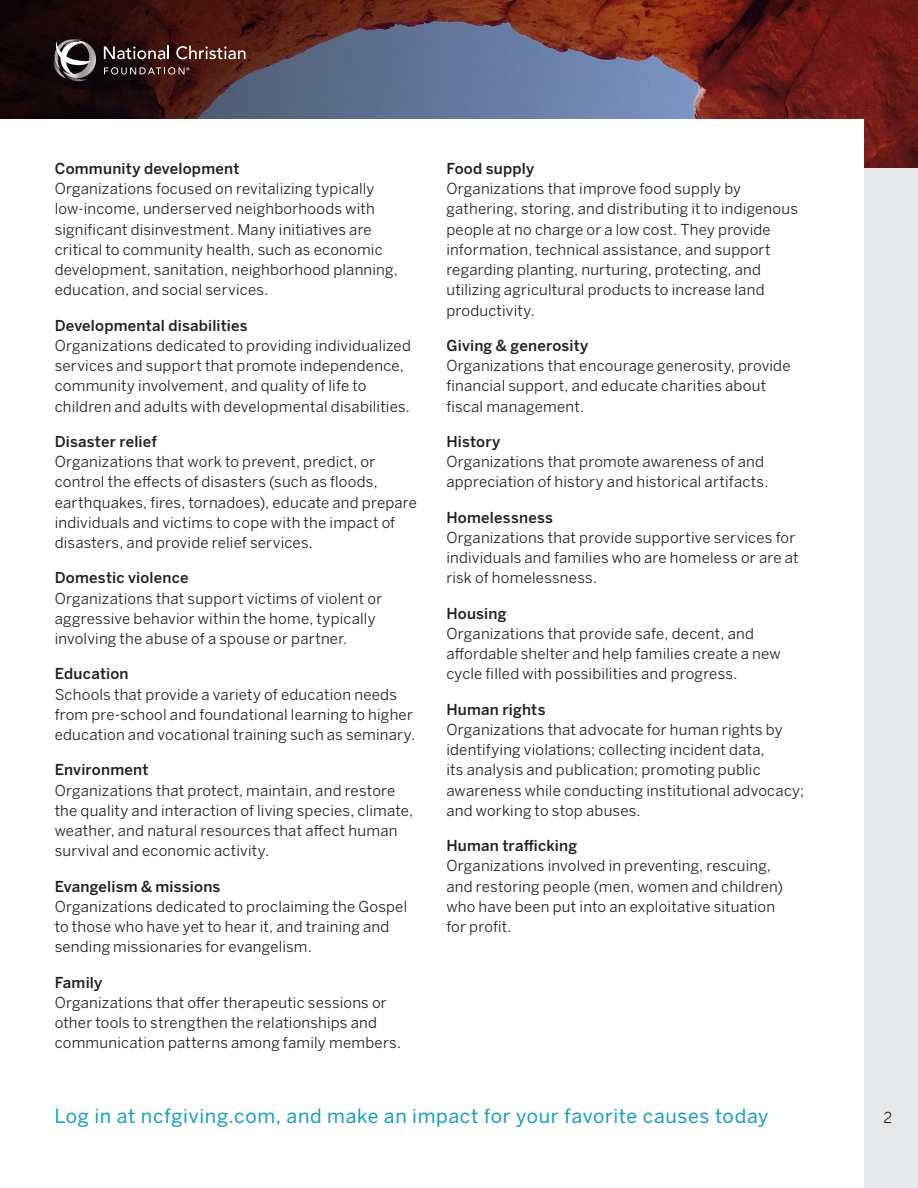
<style>
.page{position:relative;width:918px;height:1188px;background:#fff}
.page>*{position:absolute;margin:0;border:0;box-sizing:border-box;transform-origin:0 0}
.t1{font:19.35px "Benton Sans";letter-spacing:.035em;color:#139fc2}
.Subheading_11_15{font:15px/20.2px "Benton Sans";letter-spacing:.015em;color:#231f20}
.Subheading_11_15-2{font:500 15px "Benton Sans";letter-spacing:.015em;color:#231f20}
</style>
<div class="page">
<div style="left:0;top:167px;width:918px;height:1021px;background:#e6e7e9"></div>
<svg style="left:0;top:0;width:918px;height:167px"></svg>
<div style="left:0;top:120px;width:864px;height:1068px;background:#fff"></div>
<svg style="left:104px;top:46px;width:65px;height:13px"></svg>
<svg style="left:176px;top:46px;width:69px;height:13px"></svg>
<svg style="left:51px;top:39px;width:46px;height:43px"></svg>
<svg style="left:104px;top:67px;width:85px;height:8px"></svg>
<p class="Subheading_11_15-2" style="left:55px;top:159px;width:186px">Community development</p>
<p class="Subheading_11_15" style="left:55px;top:179px;width:345px">Organizations focused on revitalizing typically low-income, underserved neighborhoods with significant disinvestment. Many initiatives are critical to community health, such as economic development, sanitation, neighborhood planning, education, and social services.</p>
<p class="Subheading_11_15-2" style="left:55px;top:316px;width:195px">Developmental disabilities</p>
<p class="Subheading_11_15" style="left:55px;top:335px;width:358px">Organizations dedicated to providing individualized services and support that promote independence, community involvement, and quality of life to children and adults with developmental disabilities.</p>
<p class="Subheading_11_15-2" style="left:55px;top:432px;width:104px">Disaster relief</p>
<p class="Subheading_11_15" style="left:55px;top:452px;width:364px">Organizations that work to prevent, predict, or control the effects of disasters (such as floods, earthquakes, fires, tornadoes), educate and prepare individuals and victims to cope with the impact of disasters, and provide relief services.</p>
<p class="Subheading_11_15-2" style="left:55px;top:569px;width:136px">Domestic violence</p>
<p class="Subheading_11_15" style="left:55px;top:588px;width:329px">Organizations that support victims of violent or aggressive behavior within the home, typically involving the abuse of a spouse or partner.</p>
<p class="Subheading_11_15-2" style="left:55px;top:665px;width:75px">Education</p>
<p class="Subheading_11_15" style="left:55px;top:684px;width:362px">Schools that provide a variety of education needs from pre-school and foundational learning to higher education and vocational training such as seminary.</p>
<p class="Subheading_11_15-2" style="left:55px;top:761px;width:95px">Environment</p>
<p class="Subheading_11_15" style="left:55px;top:780px;width:360px">Organizations that protect, maintain, and restore the quality and interaction of living species, climate, weather, and natural resources that affect human survival and economic activity.</p>
<p class="Subheading_11_15-2" style="left:55px;top:877px;width:167px">Evangelism &amp; missions</p>
<p class="Subheading_11_15" style="left:55px;top:896px;width:354px">Organizations dedicated to proclaiming the Gospel to those who have yet to hear it, and training and sending missionaries for evangelism.</p>
<p class="Subheading_11_15-2" style="left:55px;top:973px;width:49px">Family</p>
<p class="Subheading_11_15" style="left:55px;top:992px;width:348px">Organizations that offer therapeutic sessions or other tools to strengthen the relationships and communication patterns among family members.</p>
<p class="Subheading_11_15-2" style="left:446px;top:159px;width:90px">Food supply</p>
<p class="Subheading_11_15" style="left:446px;top:179px;width:353px">Organizations that improve food supply by gathering, storing, and distributing it to indigenous people at no charge or a low cost. They provide information, technical assistance, and support regarding planting, nurturing, protecting, and utilizing agricultural products to increase land productivity.</p>
<p class="Subheading_11_15-2" style="left:446px;top:336px;width:144px">Giving &amp; generosity</p>
<p class="Subheading_11_15" style="left:446px;top:356px;width:346px">Organizations that encourage generosity, provide financial support, and educate charities about fiscal management.</p>
<p class="Subheading_11_15-2" style="left:446px;top:432px;width:56px">History</p>
<p class="Subheading_11_15" style="left:446px;top:452px;width:324px">Organizations that promote awareness of and appreciation of history and historical artifacts.</p>
<p class="Subheading_11_15-2" style="left:446px;top:508px;width:108px">Homelessness</p>
<p class="Subheading_11_15" style="left:446px;top:527px;width:354px">Organizations that provide supportive services for individuals and families who are homeless or are at risk of homelessness.</p>
<p class="Subheading_11_15-2" style="left:446px;top:604px;width:62px">Housing</p>
<p class="Subheading_11_15" style="left:446px;top:623px;width:336px">Organizations that provide safe, decent, and affordable shelter and help families create a new cycle filled with possibilities and progress.</p>
<p class="Subheading_11_15-2" style="left:446px;top:700px;width:101px">Human rights</p>
<p class="Subheading_11_15" style="left:446px;top:719px;width:360px">Organizations that advocate for human rights by identifying violations; collecting incident data,<br>its analysis and publication; promoting public awareness while conducting institutional advocacy; and working to stop abuses.</p>
<p class="Subheading_11_15-2" style="left:446px;top:836px;width:132px">Human trafficking</p>
<p class="Subheading_11_15" style="left:446px;top:856px;width:338px">Organizations involved in preventing, rescuing, and restoring people (men, women and children) who have been put into an exploitative situation for profit.</p>
<p class="t1" style="left:54px;top:1104px;width:716px">Log in at ncfgiving.com, and make an impact for your favorite causes today</p>
<p class="Subheading_11_15" style="left:883px;top:1107px;width:10px">2</p>
</div>
